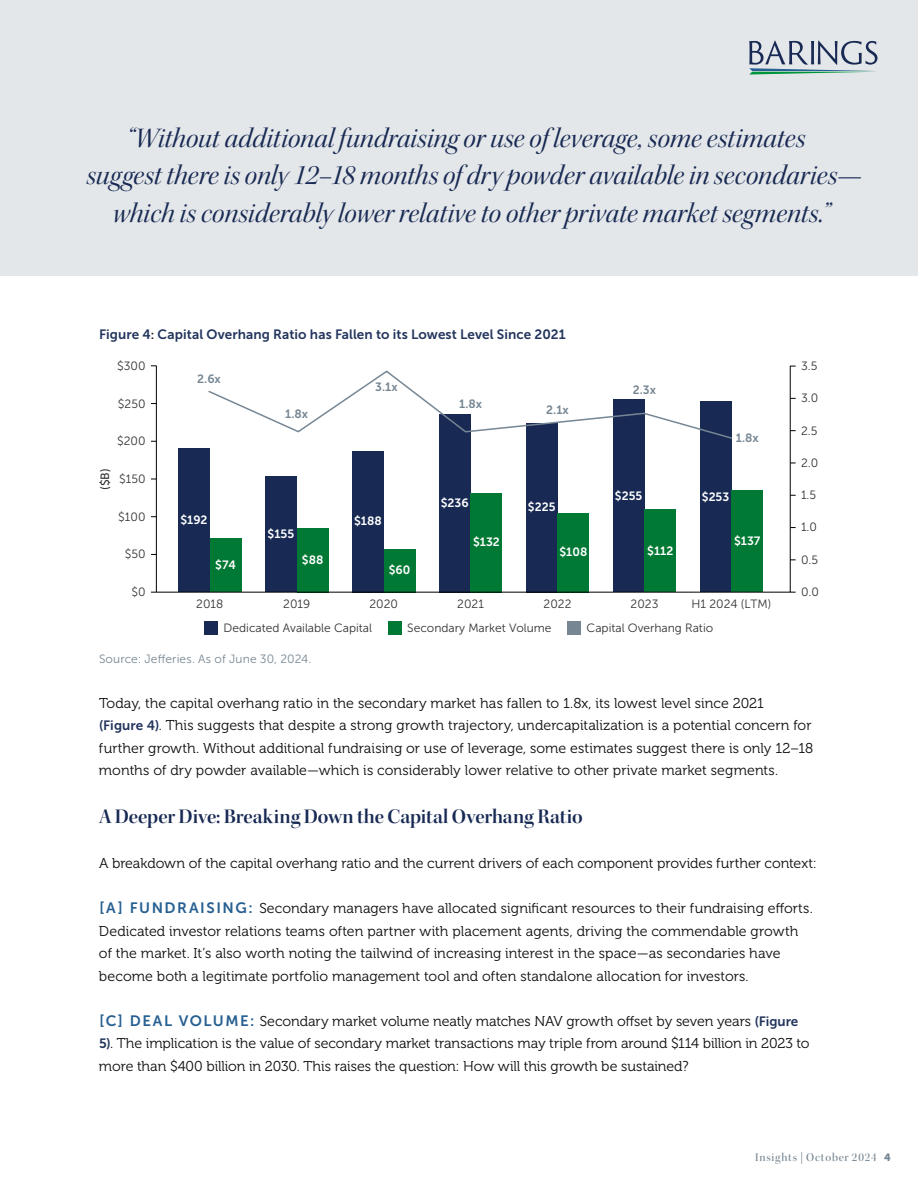
<style>
.page{position:relative;width:918px;height:1188px;background:#fff}
.page>*{position:absolute;margin:0;border:0;box-sizing:border-box;transform-origin:0 0}
.t1{font:28.5px/37.5px "Kepler Std It Disp";color:#182a54;text-align:center}
.t2{font:21px "Kepler Std Semibold Disp";color:#182a54}
.t3{font:14.25px/22.5px "Museo 300";color:#0d0d0d}
.t4{font:13.5px "Museo Sans 700";letter-spacing:.01em;color:#23355d}
.t5{font:12px "Museo Sans 300";color:#333132}
.t6{font:12px "Museo Sans 700";color:#fff}
.t7{font:12px "Museo Sans 300";letter-spacing:.01em;color:#768693}
.t8{font:12px "Museo Sans 700";color:#768693}
.t9{font:12px "Kepler Std Medium Disp";letter-spacing:.07em;color:#768693}
.t10{font:12px "Museo Sans 500";color:#333132}
.s1{font-size:12px;color:#0d0d0d}
.s2{font-family:"Museo Sans 700";font-size:13.5px;color:#23355d}
.s3{font-family:"Museo Sans 700";font-size:15px;color:#276092}
.s4{font-family:"Museo Sans 900";font-size:10.5px}
</style>
<div class="page">
<div style="left:0;top:0;width:918px;height:276px;background:#e4e7e9"></div>
<div style="left:205px;top:621px;width:13px;height:14px;background:#182a54"></div>
<div style="left:388px;top:621px;width:14px;height:14px;background:#007934"></div>
<div style="left:568px;top:621px;width:13px;height:14px;background:#768693"></div>
<div style="left:178px;top:449px;width:32px;height:143px;background:#182a54"></div>
<div style="left:210px;top:538px;width:31px;height:54px;background:#007934"></div>
<div style="left:265px;top:476px;width:32px;height:116px;background:#182a54"></div>
<div style="left:297px;top:528px;width:31px;height:64px;background:#007934"></div>
<div style="left:352px;top:451px;width:32px;height:141px;background:#182a54"></div>
<div style="left:384px;top:549px;width:31px;height:43px;background:#007934"></div>
<div style="left:439px;top:414px;width:32px;height:178px;background:#182a54"></div>
<div style="left:471px;top:493px;width:31px;height:99px;background:#007934"></div>
<div style="left:526px;top:423px;width:32px;height:169px;background:#182a54"></div>
<div style="left:558px;top:513px;width:31px;height:79px;background:#007934"></div>
<div style="left:613px;top:400px;width:32px;height:192px;background:#182a54"></div>
<div style="left:645px;top:510px;width:31px;height:82px;background:#007934"></div>
<div style="left:700px;top:401px;width:31px;height:191px;background:#182a54"></div>
<div style="left:731px;top:490px;width:32px;height:102px;background:#007934"></div>
<svg style="left:208px;top:370px;width:524px;height:70px"></svg>
<svg style="left:749px;top:40px;width:129px;height:35px"></svg>
<h1 class="t1" style="left:86px;top:120px;width:777px">“Without additional fundraising or use of leverage, some estimates<br>suggest there is only 12–18 months of dry powder available in secondaries— which is considerably lower relative to other private market segments.”</h1>
<p class="t4" style="left:99px;top:327px;width:468px">Figure 4<span class="s1">:</span> Capital Overhang Ratio has Fallen to its Lowest Level Since 2021</p>
<p class="t5" style="left:117px;top:359px;width:30px">$300</p>
<p class="t5" style="left:118px;top:397px;width:29px">$250</p>
<p class="t5" style="left:117px;top:435px;width:30px">$200</p>
<p class="t5" style="left:119px;top:472px;width:28px">$150</p>
<p class="t5" style="left:118px;top:510px;width:29px">$100</p>
<p class="t5" style="left:125px;top:548px;width:22px">$50</p>
<p class="t5" style="left:131px;top:585px;width:16px">$0</p>
<p class="t10" style="left:98px;top:490px;width:23px;rotate:-90deg">($B)</p>
<p class="t8" style="left:197px;top:372px;width:25px">2.6x</p>
<p class="t6" style="left:180px;top:513px;width:29px">$192</p>
<p class="t6" style="left:215px;top:558px;width:22px">$74</p>
<p class="t8" style="left:285px;top:407px;width:24px">1.8x</p>
<p class="t6" style="left:268px;top:527px;width:28px">$155</p>
<p class="t6" style="left:302px;top:553px;width:23px">$88</p>
<p class="t8" style="left:375px;top:380px;width:24px">3.1x</p>
<p class="t6" style="left:354px;top:515px;width:29px">$188</p>
<p class="t6" style="left:389px;top:564px;width:23px">$60</p>
<p class="t8" style="left:459px;top:397px;width:24px">1.8x</p>
<p class="t8" style="left:546px;top:403px;width:24px">2.1x</p>
<p class="t8" style="left:633px;top:383px;width:25px">2.3x</p>
<p class="t6" style="left:441px;top:496px;width:29px">$236</p>
<p class="t6" style="left:473px;top:536px;width:28px">$132</p>
<p class="t6" style="left:528px;top:501px;width:29px">$225</p>
<p class="t6" style="left:559px;top:546px;width:29px">$108</p>
<p class="t6" style="left:615px;top:489px;width:29px">$255</p>
<p class="t6" style="left:647px;top:544px;width:28px">$112</p>
<p class="t8" style="left:736px;top:431px;width:24px">1.8x</p>
<p class="t6" style="left:702px;top:490px;width:29px">$253</p>
<p class="t6" style="left:734px;top:534px;width:28px">$137</p>
<p class="t5" style="left:196px;top:597px;width:29px">2018</p>
<p class="t5" style="left:283px;top:597px;width:28px">2019</p>
<p class="t5" style="left:369px;top:597px;width:30px">2020</p>
<p class="t5" style="left:457px;top:597px;width:28px">2021</p>
<p class="t5" style="left:544px;top:597px;width:29px">2022</p>
<p class="t5" style="left:631px;top:597px;width:29px">2023</p>
<p class="t5" style="left:692px;top:597px;width:81px">H1 2024 (LTM)</p>
<p class="t5" style="left:224px;top:621px;width:150px">Dedicated Available Capital</p>
<p class="t5" style="left:407px;top:621px;width:146px">Secondary Market Volume</p>
<p class="t5" style="left:587px;top:621px;width:128px">Capital Overhang Ratio</p>
<p class="t7" style="left:99px;top:653px;width:214px">Source: Jefferies. As of June 30, 2024.</p>
<p class="t5" style="left:801px;top:359px;width:18px">3.5</p>
<p class="t5" style="left:801px;top:392px;width:19px">3.0</p>
<p class="t5" style="left:801px;top:424px;width:18px">2.5</p>
<p class="t5" style="left:801px;top:456px;width:19px">2.0</p>
<p class="t5" style="left:801px;top:489px;width:17px">1.5</p>
<p class="t5" style="left:801px;top:521px;width:18px">1.0</p>
<p class="t5" style="left:801px;top:553px;width:19px">0.5</p>
<p class="t5" style="left:801px;top:585px;width:19px">0.0</p>
<p class="t3" style="left:99px;top:692px;width:716px">Today, the capital overhang ratio in the secondary market has fallen to 1.8x, its lowest level since 2021<br><span class="s2">(Figure 4)</span>. This suggests that despite a strong growth trajectory, undercapitalization is a potential concern for further growth. Without additional fundraising or use of leverage, some estimates suggest there is only 12–18 months of dry powder available—which is considerably lower relative to other private market segments.</p>
<h2 class="t2" style="left:99px;top:805px;width:485px">A Deeper Dive: Breaking Down the Capital Overhang Ratio</h2>
<p class="t3" style="left:99px;top:852px;width:719px">A breakdown of the capital overhang ratio and the current drivers of each component provides further context:</p>
<p class="t3" style="left:99px;top:897px;width:715px"><span class="s3">[A] FUNDRAISING:</span> Secondary managers have allocated significant resources to their fundraising efforts.<br>Dedicated investor relations teams often partner with placement agents, driving the commendable growth of the market. It’s also worth noting the tailwind of increasing interest in the space—as secondaries have become both a legitimate portfolio management tool and often standalone allocation for investors.</p>
<p class="t3" style="left:99px;top:1010px;width:712px"><span class="s3">[C] DEAL VOLUME:</span> Secondary market volume neatly matches NAV growth offset by seven years <span class="s2">(Figure<br>5)</span>. The implication is the value of secondary market transactions may triple from around $114 billion in 2023 to more than $400 billion in 2030. This raises the question: How will this growth be sustained?</p>
<p class="t9" style="left:755px;top:1150px;width:137px">Insights | October 2024 <span class="s4">4</span></p>
</div>
